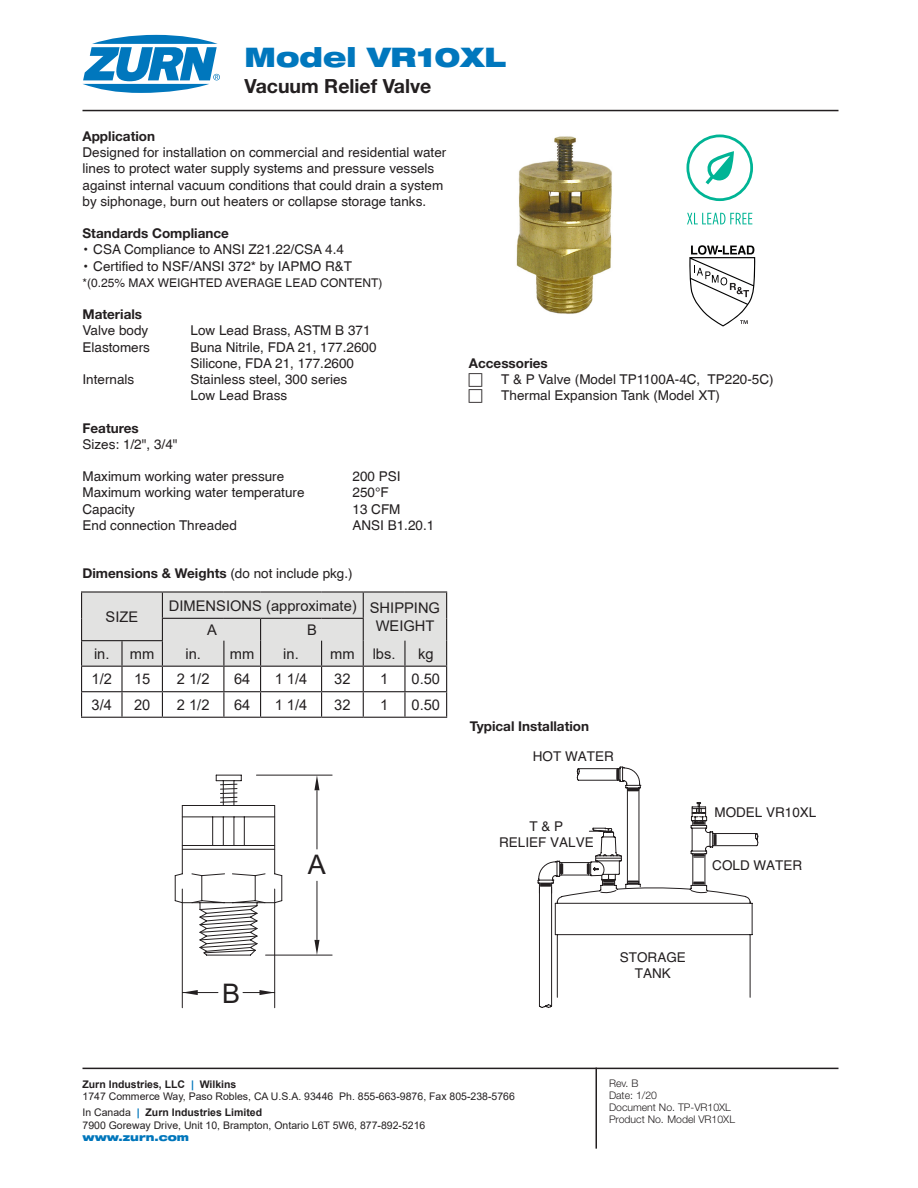
<style>
.page{position:relative;width:918px;height:1188px;background:#fff}
.page>*{position:absolute;margin:0;border:0;box-sizing:border-box;transform-origin:0 0}
.t1{font:900 expanded 27px "Helvetica Neue LT Std";color:#0077bd}
.t2{font:27px "Arial";color:#231f20}
.t3{font:700 19.5px "Helvetica Neue LT Std";color:#231f20}
.t4{font:14.7px "Arial";color:#231f20}
.Helvetica{font:13.5px/16.2px "Helvetica";color:#231f20}
.Helvetica_Bold{font:700 13.5px "Helvetica Neue LT Std";color:#231f20}
.Accessories_Tab{font:13.5px "Helvetica";color:#231f20}
.Helvetica-2{font:700 13.5px "Helvetica Neue LT Std";color:#231f20}
.Helvetica-3{font:12px "Helvetica";color:#231f20}
.t5{font:10.5px/12.6px "Arial";color:#231f20}
.t6{font:300 10.5px/12px "Helvetica Neue LT Std";color:#231f20}
.t7{font:900 expanded 10.5px "Helvetica Neue LT Std";color:#0076bb}
.s1{font-family:"Helvetica";font-weight:400}
.s2{font-weight:700}
.s3{font-weight:700;color:#0076bb}
</style>
<div class="page">
<hr style="left:82px;top:1068px;width:756px;height:1px;background:#231f20">
<hr style="left:596px;top:1068px;width:1px;height:81px;background:#231f20">
<hr style="left:82px;top:110px;width:756px;height:1px;background:#231f20">
<svg style="left:83px;top:35px;width:137px;height:58px"></svg>
<hr style="left:81px;top:591px;width:41px;height:2px;background:#231f20">
<hr style="left:122px;top:591px;width:40px;height:2px;background:#231f20">
<hr style="left:162px;top:591px;width:62px;height:2px;background:#231f20">
<hr style="left:224px;top:591px;width:37px;height:2px;background:#231f20">
<hr style="left:261px;top:591px;width:61px;height:2px;background:#231f20">
<hr style="left:322px;top:591px;width:41px;height:2px;background:#231f20">
<hr style="left:363px;top:591px;width:42px;height:2px;background:#231f20">
<hr style="left:405px;top:591px;width:42px;height:2px;background:#231f20">
<hr style="left:81px;top:717px;width:41px;height:1px;background:#231f20">
<hr style="left:122px;top:717px;width:40px;height:1px;background:#231f20">
<hr style="left:162px;top:717px;width:62px;height:1px;background:#231f20">
<hr style="left:224px;top:717px;width:37px;height:1px;background:#231f20">
<hr style="left:261px;top:717px;width:61px;height:1px;background:#231f20">
<hr style="left:322px;top:717px;width:41px;height:1px;background:#231f20">
<hr style="left:363px;top:717px;width:42px;height:1px;background:#231f20">
<hr style="left:405px;top:717px;width:42px;height:1px;background:#231f20">
<svg style="left:81px;top:592px;width:366px;height:125px"></svg>
<hr style="left:162px;top:666px;width:62px;height:1px;background:#231f20">
<hr style="left:224px;top:666px;width:37px;height:1px;background:#231f20">
<hr style="left:261px;top:666px;width:61px;height:1px;background:#231f20">
<hr style="left:322px;top:666px;width:41px;height:1px;background:#231f20">
<hr style="left:363px;top:666px;width:42px;height:1px;background:#231f20">
<hr style="left:405px;top:666px;width:42px;height:1px;background:#231f20">
<svg style="left:314px;top:776px;width:5px;height:14px"></svg>
<svg style="left:314px;top:940px;width:5px;height:15px"></svg>
<hr style="left:256px;top:775px;width:76px;height:1px;background:#231f20">
<hr style="left:266px;top:955px;width:66px;height:1px;background:#231f20">
<svg style="left:175px;top:775px;width:108px;height:233px"></svg>
<hr style="left:317px;top:790px;width:1px;height:59px;background:#231f20">
<hr style="left:317px;top:881px;width:1px;height:59px;background:#231f20">
<svg style="left:539px;top:935px;width:214px;height:73px"></svg>
<svg style="left:537px;top:766px;width:222px;height:169px"></svg>
<img style="left:516px;top:136px;width:96px;height:178px">
<svg style="left:687px;top:213px;width:65px;height:11px"></svg>
<svg style="left:686px;top:135px;width:67px;height:66px"></svg>
<svg style="left:689px;top:245px;width:66px;height:81px"></svg>
<h1 class="t1" style="left:244px;top:40px;width:263px">Model VR10XL</h1>
<h2 class="t3" style="left:244px;top:74px;width:189px">Vacuum Relief Valve</h2>
<p class="Helvetica_Bold" style="left:82px;top:128px;width:74px">Application</p>
<p class="Helvetica" style="left:82px;top:144px;width:365px">Designed for installation on commercial and residential water lines to protect water supply systems and pressure vessels against internal vacuum conditions that could drain a system by siphonage, burn out heaters or collapse storage tanks.</p>
<p class="Helvetica_Bold" style="left:82px;top:225px;width:148px">Standards Compliance</p>
<p class="Helvetica" style="left:82px;top:241px;width:263px">• CSA Compliance to ANSI Z21.22/CSA 4.4</p>
<p class="Helvetica" style="left:82px;top:257px;width:271px">• Certified to NSF/ANSI 372* by IAPMO R&amp;T</p>
<p class="Helvetica-3" style="left:82px;top:275px;width:301px">*(0.25% MAX WEIGHTED AVERAGE LEAD CONTENT)</p>
<p class="Helvetica_Bold" style="left:82px;top:306px;width:61px">Materials</p>
<p class="Helvetica" style="left:82px;top:322px;width:67px">Valve body</p>
<p class="Helvetica" style="left:190px;top:322px;width:182px">Low Lead Brass, ASTM B 371</p>
<p class="Helvetica" style="left:82px;top:338px;width:69px">Elastomers</p>
<p class="Helvetica" style="left:190px;top:338px;width:188px">Buna Nitrile, FDA 21, 177.2600<br>Silicone, FDA 21, 177.2600</p>
<p class="Helvetica" style="left:82px;top:371px;width:53px">Internals</p>
<p class="Helvetica" style="left:190px;top:371px;width:158px">Stainless steel, 300 series</p>
<p class="Helvetica" style="left:190px;top:387px;width:98px">Low Lead Brass</p>
<p class="Helvetica_Bold" style="left:82px;top:419px;width:58px">Features</p>
<p class="Helvetica" style="left:82px;top:436px;width:97px">Sizes: 1/2", 3/4"</p>
<p class="Helvetica" style="left:82px;top:468px;width:203px">Maximum working water pressure</p>
<p class="Helvetica" style="left:352px;top:468px;width:50px">200 PSI</p>
<p class="Helvetica" style="left:82px;top:484px;width:224px">Maximum working water temperature</p>
<p class="Helvetica" style="left:352px;top:484px;width:38px">250°F</p>
<p class="Helvetica" style="left:82px;top:500px;width:54px">Capacity</p>
<p class="Helvetica" style="left:352px;top:500px;width:50px">13 CFM</p>
<p class="Helvetica" style="left:82px;top:517px;width:156px">End connection Threaded</p>
<p class="Helvetica" style="left:352px;top:517px;width:83px">ANSI B1.20.1</p>
<p class="Helvetica-2" style="left:82px;top:565px;width:272px">Dimensions &amp; Weights <span class="s1">(do not include pkg.)</span></p>
<p class="t4" style="left:106px;top:606px;width:34px">SIZE</p>
<p class="t4" style="left:169px;top:595px;width:189px">DIMENSIONS (approximate)</p>
<p class="t4" style="left:370px;top:598px;width:72px">SHIPPING</p>
<p class="t4" style="left:207px;top:620px;width:11px">A</p>
<p class="t4" style="left:307px;top:620px;width:11px">B</p>
<p class="t4" style="left:376px;top:615px;width:60px">WEIGHT</p>
<p class="t4" style="left:94px;top:643px;width:17px">in.</p>
<p class="t4" style="left:130px;top:643px;width:26px">mm</p>
<p class="t4" style="left:185px;top:643px;width:17px">in.</p>
<p class="t4" style="left:230px;top:643px;width:26px">mm</p>
<p class="t4" style="left:283px;top:643px;width:17px">in.</p>
<p class="t4" style="left:330px;top:643px;width:26px">mm</p>
<p class="t4" style="left:373px;top:643px;width:24px">lbs.</p>
<p class="t4" style="left:418px;top:643px;width:17px">kg</p>
<p class="t4" style="left:92px;top:669px;width:22px">1/2</p>
<p class="t4" style="left:134px;top:669px;width:18px">15</p>
<p class="t4" style="left:177px;top:669px;width:34px">2 1/2</p>
<p class="t4" style="left:234px;top:669px;width:18px">64</p>
<p class="t4" style="left:275px;top:669px;width:34px">1 1/4</p>
<p class="t4" style="left:334px;top:669px;width:18px">32</p>
<p class="t4" style="left:380px;top:669px;width:10px">1</p>
<p class="t4" style="left:411px;top:669px;width:30px">0.50</p>
<p class="t4" style="left:92px;top:695px;width:22px">3/4</p>
<p class="t4" style="left:134px;top:695px;width:18px">20</p>
<p class="t4" style="left:177px;top:695px;width:34px">2 1/2</p>
<p class="t4" style="left:234px;top:695px;width:18px">64</p>
<p class="t4" style="left:275px;top:695px;width:34px">1 1/4</p>
<p class="t4" style="left:334px;top:695px;width:18px">32</p>
<p class="t4" style="left:380px;top:695px;width:10px">1</p>
<p class="t4" style="left:411px;top:695px;width:30px">0.50</p>
<p class="Helvetica_Bold" style="left:469px;top:355px;width:80px">Accessories</p>
<p class="Accessories_Tab" style="left:501px;top:371px;width:274px">T &amp; P Valve (Model TP1100A-4C, TP220-5C)</p>
<p class="Accessories_Tab" style="left:501px;top:387px;width:220px">Thermal Expansion Tank (Model XT)</p>
<p class="Helvetica_Bold" style="left:470px;top:717px;width:121px">Typical Installation</p>
<p class="Helvetica" style="left:533px;top:748px;width:82px">HOT WATER</p>
<p class="Helvetica" style="left:499px;top:818px;width:96px;text-align:center">T &amp; P<br>RELIEF VALVE</p>
<p class="Helvetica" style="left:715px;top:804px;width:103px">MODEL VR10XL</p>
<p class="t2" style="left:308px;top:846px;width:20px">A</p>
<p class="Helvetica" style="left:712px;top:857px;width:91px">COLD WATER</p>
<p class="t2" style="left:222px;top:975px;width:20px">B</p>
<p class="t5" style="left:82px;top:1078px;width:434px"><span class="s2">Zurn Industries, LLC</span> <span class="s3">|</span> <span class="s2">Wilkins<br></span>1747 Commerce Way, Paso Robles, CA U.S.A. 93446 Ph. 855-663-9876, Fax 805-238-5766</p>
<p class="t5" style="left:82px;top:1106px;width:344px">In Canada <span class="s3">|</span> <span class="s2">Zurn Industries Limited<br></span>7900 Goreway Drive, Unit 10, Brampton, Ontario L6T 5W6, 877-892-5216</p>
<p class="t7" style="left:82px;top:1131px;width:108px">www.zurn.com</p>
<p class="Helvetica" style="left:620px;top:948px;width:67px;text-align:center">STORAGE<br>TANK</p>
<p class="t6" style="left:609px;top:1077px;width:127px">Rev. B<br>Date: 1/20<br>Document No. TP-VR10XL<br>Product No. Model VR10XL</p>
</div>
